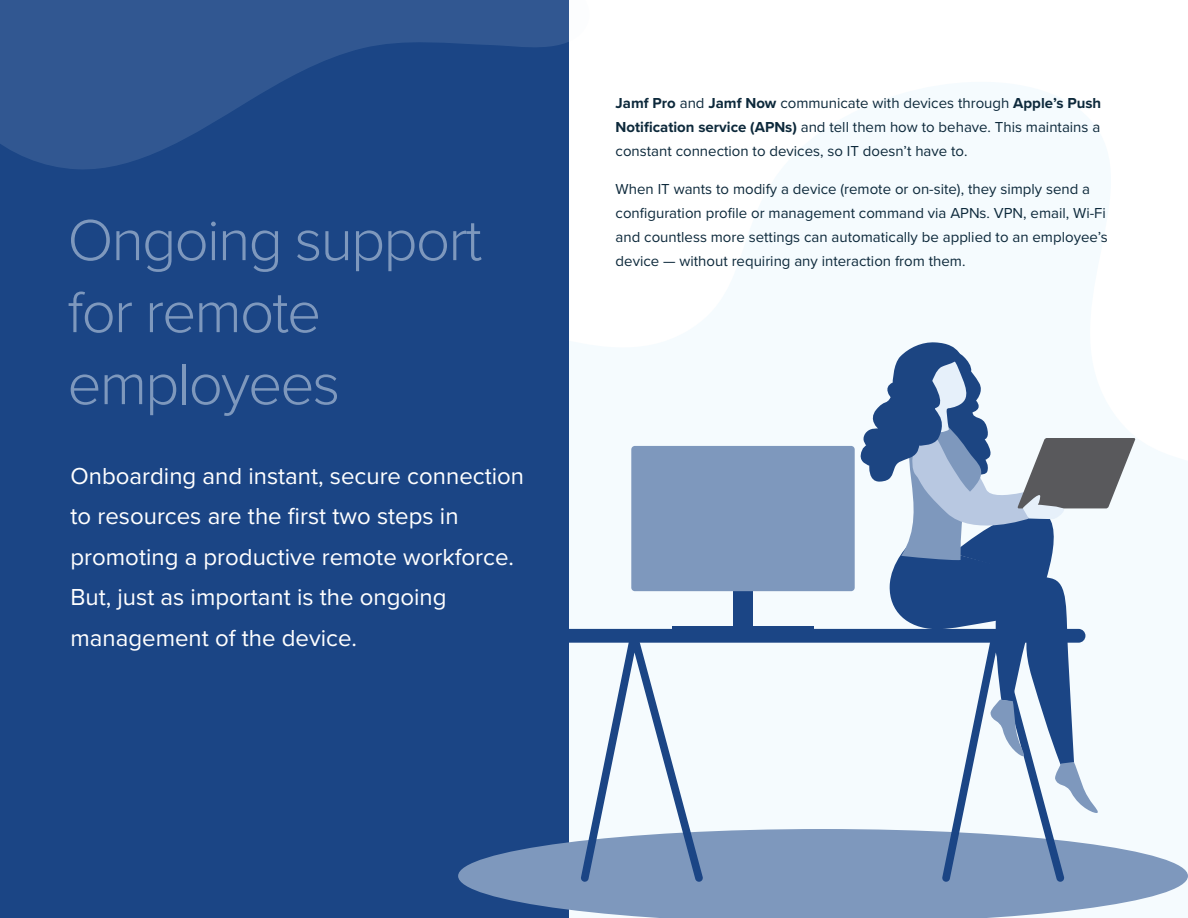
<style>
.page{position:relative;width:1188px;height:918px;background:#fff}
.page>*{position:absolute;margin:0;border:0;box-sizing:border-box;transform-origin:0 0}
.t1{font:300 60px/72px "Proxima Nova";letter-spacing:-.03em;color:#7e98bd}
.t2{font:24px/40.5px "Proxima Nova";color:#fff}
.t3{font:15px/24px "Proxima Nova";color:#0d293b;text-align:justify}
.s1{font-weight:700}
</style>
<div class="page">
<div style="left:0;top:0;width:568px;height:918px;background:#1b4585"></div>
<svg style="left:458px;top:829px;width:730px;height:89px;fill:#7e98bd"></svg>
<div style="left:547px;top:629px;width:538px;height:14px;background:#1b4585;border-radius:7px"></div>
<svg style="left:581px;top:642px;width:122px;height:240px"></svg>
<div style="left:733px;top:568px;width:20px;height:62px;background:#1b4585"></div>
<div style="left:672px;top:626px;width:142px;height:5px;background:#1b4585"></div>
<div style="left:631px;top:446px;width:224px;height:145px;background:#7e98bd;border-radius:4px"></div>
<svg style="left:860px;top:342px;width:275px;height:540px"></svg>
<svg style="left:0;top:0;width:569px;height:172px;fill:#315791"></svg>
<p class="t1" style="left:68px;top:205px;width:416px">Ongoing support for remote employees</p>
<p class="t2" style="left:70px;top:456px;width:455px">Onboarding and instant, secure connection to resources are the first two steps in promoting a productive remote workforce.<br>But, just as important is the ongoing management of the device.</p>
<p class="t3" style="left:616px;top:92px;width:487px"><span class="s1">Jamf Pro</span> and <span class="s1">Jamf Now</span> communicate with devices through <span class="s1">Apple’s Push Notification service (APNs)</span> and tell them how to behave. This maintains a constant connection to devices, so IT doesn’t have to.</p>
<p class="t3" style="left:616px;top:177px;width:494px;text-align:left">When IT wants to modify a device (remote or on-site), they simply send a configuration profile or management command via APNs. VPN, email, Wi-Fi and countless more settings can automatically be applied to an employee’s device — without requiring any interaction from them.</p>
</div>
